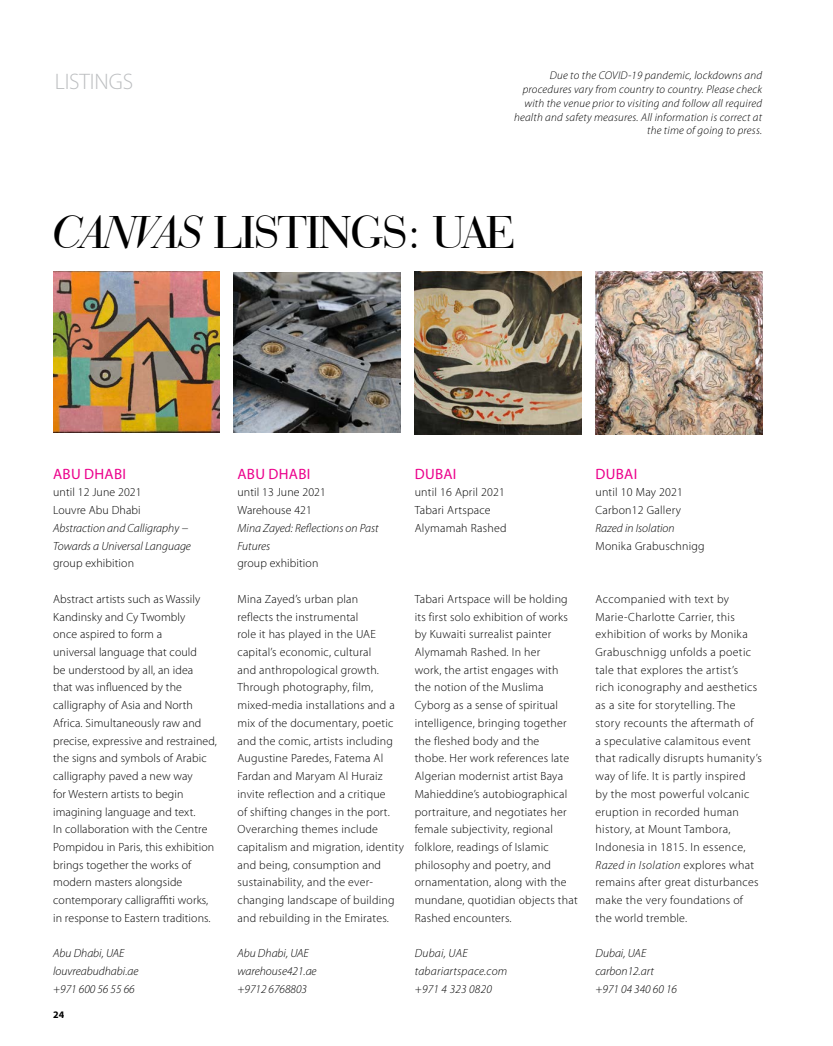
<style>
.page{position:relative;width:833px;height:1046px;background:#fff}
.page>*{position:absolute;margin:0;border:0;box-sizing:border-box;transform-origin:0 0}
.t1{font:48.75px "Bauer Bodoni BT";letter-spacing:-.01em;color:#000}
.t2{font:300 22.5px "Myriad Pro";letter-spacing:-.005em;color:#bcbec0}
.t3{font:15px "Myriad Pro";letter-spacing:.02em;color:#ec008c}
.t4{font:300 11.88px/17.8px "Myriad Pro";letter-spacing:.02em;color:#000}
.t5{font:italic 300 11.88px/17.8px "Myriad Pro";color:#000}
.t6{font:italic 300 11.88px/17.8px "Myriad Pro";letter-spacing:.02em;color:#000}
.t7{font:italic 300 11.25px/13.8px "Myriad Pro";letter-spacing:.02em;color:#000;text-align:right}
.t8{font:700 10px "Myriad Pro";color:#000}
.s1{font-style:italic}
</style>
<div class="page">
<img style="left:415px;top:271px;width:166px;height:163px">
<img style="left:53px;top:271px;width:167px;height:161px">
<img style="left:595px;top:271px;width:167px;height:163px">
<img style="left:234px;top:273px;width:166px;height:160px">
<h2 class="t2" style="left:55px;top:69px;width:80px">LISTINGS</h2>
<p class="t7" style="left:514px;top:69px;width:249px">Due to the COVID-19 pandemic, lockdowns and procedures vary from country to country. Please check with the venue prior to visiting and follow all required health and safety measures. All information is correct at the time of going to press.</p>
<h1 class="t1" style="left:53px;top:202px;width:465px"><span class="s1">CANVAS</span> LISTINGS: UAE</h1>
<p class="t3" style="left:53px;top:464px;width:74px">ABU DHABI</p>
<p class="t4" style="left:53px;top:483px;width:90px">until 12 June 2021<br>Louvre Abu Dhabi</p>
<p class="t5" style="left:53px;top:519px;width:139px">Abstraction and Calligraphy −<br>Towards a Universal Language</p>
<p class="t4" style="left:53px;top:554px;width:82px">group exhibition</p>
<p class="t4" style="left:53px;top:590px;width:165px">Abstract artists such as Wassily<br>Kandinsky and Cy Twombly<br>once aspired to form a<br>universal language that could<br>be understood by all, an idea<br>that was influenced by the calligraphy of Asia and North<br>Africa. Simultaneously raw and precise, expressive and restrained, the signs and symbols of Arabic calligraphy paved a new way<br>for Western artists to begin imagining language and text.<br>In collaboration with the Centre<br>Pompidou in Paris, this exhibition brings together the works of modern masters alongside contemporary calligraffiti works, in response to Eastern traditions.</p>
<p class="t5" style="left:53px;top:944px;width:87px">Abu Dhabi, UAE louvreabudhabi.ae +971 600 56 55 66</p>
<p class="t8" style="left:53px;top:1007px;width:13px">24</p>
<p class="t3" style="left:237px;top:464px;width:74px">ABU DHABI</p>
<p class="t4" style="left:237px;top:483px;width:90px">until 13 June 2021<br>Warehouse 421</p>
<p class="t5" style="left:237px;top:519px;width:143px">Mina Zayed: Reflections on Past<br>Futures</p>
<p class="t4" style="left:237px;top:554px;width:82px">group exhibition</p>
<p class="t4" style="left:237px;top:590px;width:168px">Mina Zayed’s urban plan<br>reflects the instrumental<br>role it has played in the UAE capital’s economic, cultural<br>and anthropological growth.<br>Through photography, film, mixed-media installations and a mix of the documentary, poetic and the comic, artists including<br>Augustine Paredes, Fatema Al<br>Fardan and Maryam Al Huraiz invite reflection and a critique<br>of shifting changes in the port.<br>Overarching themes include capitalism and migration, identity and being, consumption and sustainability, and the ever&shy;changing landscape of building and rebuilding in the Emirates.</p>
<p class="t5" style="left:237px;top:944px;width:81px">Abu Dhabi, UAE warehouse421.ae +9712 6768803</p>
<p class="t3" style="left:415px;top:464px;width:43px">DUBAI</p>
<p class="t4" style="left:415px;top:483px;width:93px">until 16 April 2021<br>Tabari Artspace<br>Alymamah Rashed</p>
<p class="t4" style="left:415px;top:590px;width:164px">Tabari Artspace will be holding its first solo exhibition of works by Kuwaiti surrealist painter<br>Alymamah Rashed. In her<br>work, the artist engages with the notion of the Muslima<br>Cyborg as a sense of spiritual intelligence, bringing together the fleshed body and the<br>thobe. Her work references late<br>Algerian modernist artist Baya<br>Mahieddine’s autobiographical portraiture, and negotiates her female subjectivity, regional folklore, readings of Islamic philosophy and poetry, and ornamentation, along with the mundane, quotidian objects that<br>Rashed encounters.</p>
<p class="t6" style="left:415px;top:944px;width:94px">Dubai, UAE tabariartspace.com +971 4 323 0820</p>
<p class="t3" style="left:595px;top:464px;width:43px">DUBAI</p>
<p class="t4" style="left:595px;top:483px;width:89px">until 10 May 2021<br>Carbon12 Gallery</p>
<p class="t5" style="left:595px;top:519px;width:81px">Razed in Isolation</p>
<p class="t4" style="left:595px;top:537px;width:111px">Monika Grabuschnigg</p>
<p class="t4" style="left:595px;top:590px;width:168px">Accompanied with text by<br>Marie-Charlotte Carrier, this exhibition of works by Monika<br>Grabuschnigg unfolds a poetic tale that explores the artist’s<br>rich iconography and aesthetics as a site for storytelling. The story recounts the aftermath of<br>a speculative calamitous event that radically disrupts humanity’s way of life. It is partly inspired<br>by the most powerful volcanic eruption in recorded human history, at Mount Tambora,<br>Indonesia in 1815. In essence,<br><span class="s1">Razed in Isolation</span> explores what remains after great disturbances make the very foundations of the world tremble.</p>
<p class="t5" style="left:595px;top:944px;width:83px">Dubai, UAE carbon12.art +971 04 340 60 16</p>
</div>
